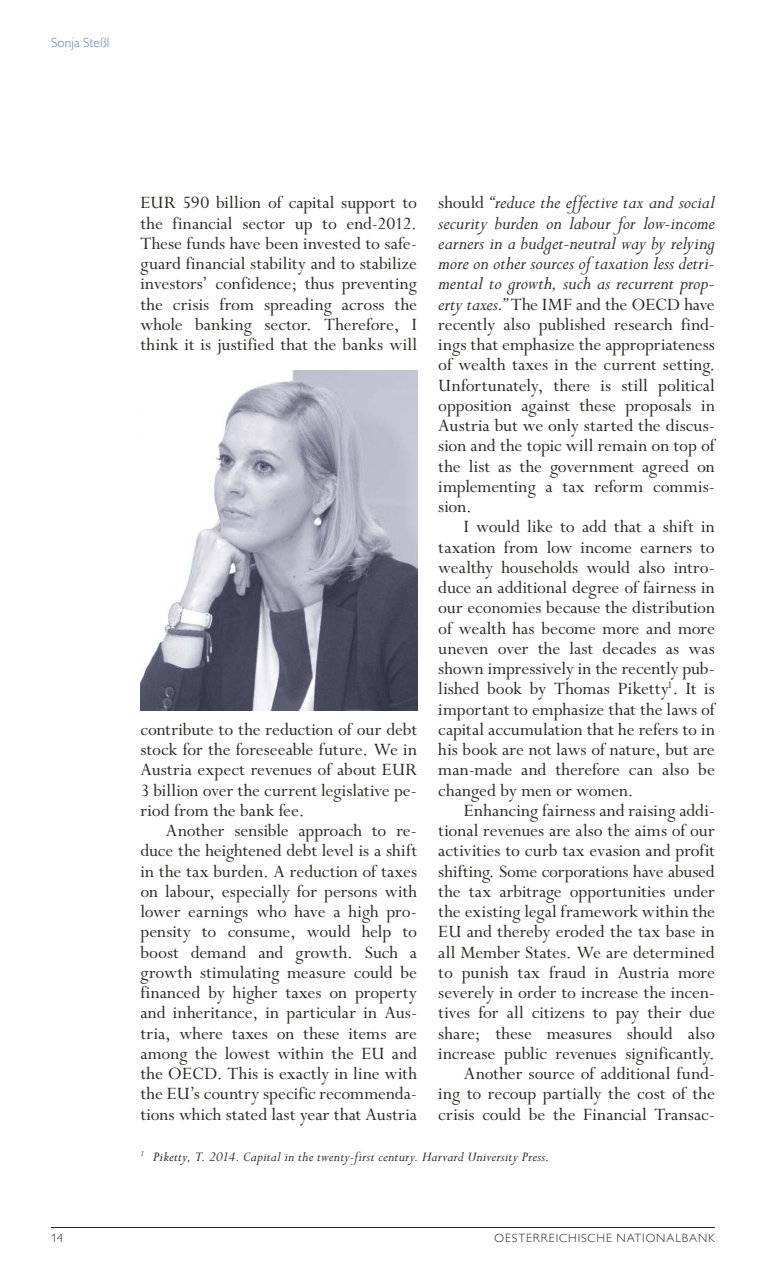
<style>
.page{position:relative;width:766px;height:1263px;background:#fff}
.page>*{position:absolute;margin:0;border:0;box-sizing:border-box;transform-origin:0 0}
.t1{font:italic 20.25px/20.2px "Perpetua Std";color:#2b2620;text-align:justify}
.t2{font:19.5px/20.2px "Perpetua Std";color:#2b2620;text-align:justify}
.t3{font:italic 15px "Perpetua Std";letter-spacing:.015em;color:#2b2620}
.t4{font:300 13.5px "Gill Sans MT Pro";letter-spacing:.01em;color:#607ea9}
.t5{font:300 12px "Gill Sans MT Pro";letter-spacing:.075em;color:#2b2620}
.s1{font-style:normal;font-size:19.5px}
.s2{font-style:italic;font-size:20.25px}
</style>
<div class="page">
<hr style="left:51px;top:1227px;width:663px;height:1px;background:#2b2620">
<img style="left:140px;top:370px;width:277px;height:340px">
<p class="t4" style="left:51px;top:35px;width:60px">Sonja Steßl</p>
<p class="t1" style="left:438px;top:193px;width:278px"><span class="s1">should</span> “reduce the effective tax and social security burden on labour for low-income earners in a budget-neutral way by relying more on other sources of taxation less detri&shy;mental to growth, such as recurrent prop-</p>
<p class="t2" style="left:438px;top:295px;width:278px"><span class="s2">erty taxes.”</span> The IMF and the OECD have recently also published research find&shy;ings that emphasize the appropriateness of wealth taxes in the current setting.<br>Unfortunately, there is still political opposition against these proposals in Austria but we only started the discus&shy;sion and the topic will remain on top of the list as the government agreed on implementing a tax reform commis&shy;sion.</p>
<p class="t2" style="left:438px;top:517px;width:278px;text-indent:26px">I would like to add that a shift in taxation from low income earners to wealthy households would also intro&shy;duce an additional degree of fairness in our economies because the distribution of wealth has become more and more uneven over the last decades as was shown impressively in the recently pub&shy;lished book by Thomas Piketty<sup>1</sup>. It is important to emphasize that the laws of capital accumulation that he refers to in his book are not laws of nature, but are man-made and therefore can also be changed by men or women.</p>
<p class="t2" style="left:438px;top:801px;width:278px;text-align:right">Enhancing fairness and raising addi&shy;tional revenues are also the aims of our activities to curb tax evasion and profit shifting. Some corporations have abused the tax arbitrage opportunities under the existing legal framework within the EU and thereby eroded the tax base in all Member States. We are determined to punish tax fraud in Austria more severely in order to increase the incen&shy;tives for all citizens to pay their due share; these measures should also increase public revenues significantly.<br>Another source of additional fund&shy;ing to recoup partially the cost of the crisis could be the Financial Transac-</p>
<p class="t3" style="left:140px;top:1149px;width:410px"><sup>1</sup> Piketty, T. 2014. Capital in the twenty-first century. Harvard University Press.</p>
<p class="t2" style="left:140px;top:193px;width:278px">EUR 590 billion of capital support to the financial sector up to end-2012.<br>These funds have been invested to safe&shy;guard financial stability and to stabilize investors’ confidence; thus preventing the crisis from spreading across the whole banking sector. Therefore, I think it is justified that the banks will</p>
<p class="t2" style="left:140px;top:720px;width:278px">contribute to the reduction of our debt stock for the foreseeable future. We in Austria expect revenues of about EUR 3 billion over the current legislative pe&shy;riod from the bank fee.</p>
<p class="t2" style="left:140px;top:821px;width:278px;text-indent:26px">Another sensible approach to re&shy;duce the heightened debt level is a shift in the tax burden. A reduction of taxes on labour, especially for persons with lower earnings who have a high pro&shy;pensity to consume, would help to boost demand and growth. Such a growth stimulating measure could be financed by higher taxes on property and inheritance, in particular in Aus&shy;tria, where taxes on these items are among the lowest within the EU and the OECD. This is exactly in line with the EU’s country specific recommenda&shy;tions which stated last year that Austria</p>
<p class="t5" style="left:51px;top:1231px;width:14px">14</p>
<p class="t5" style="left:494px;top:1231px;width:222px">OESTERREICHISCHE NATIONALBANK</p>
</div>
